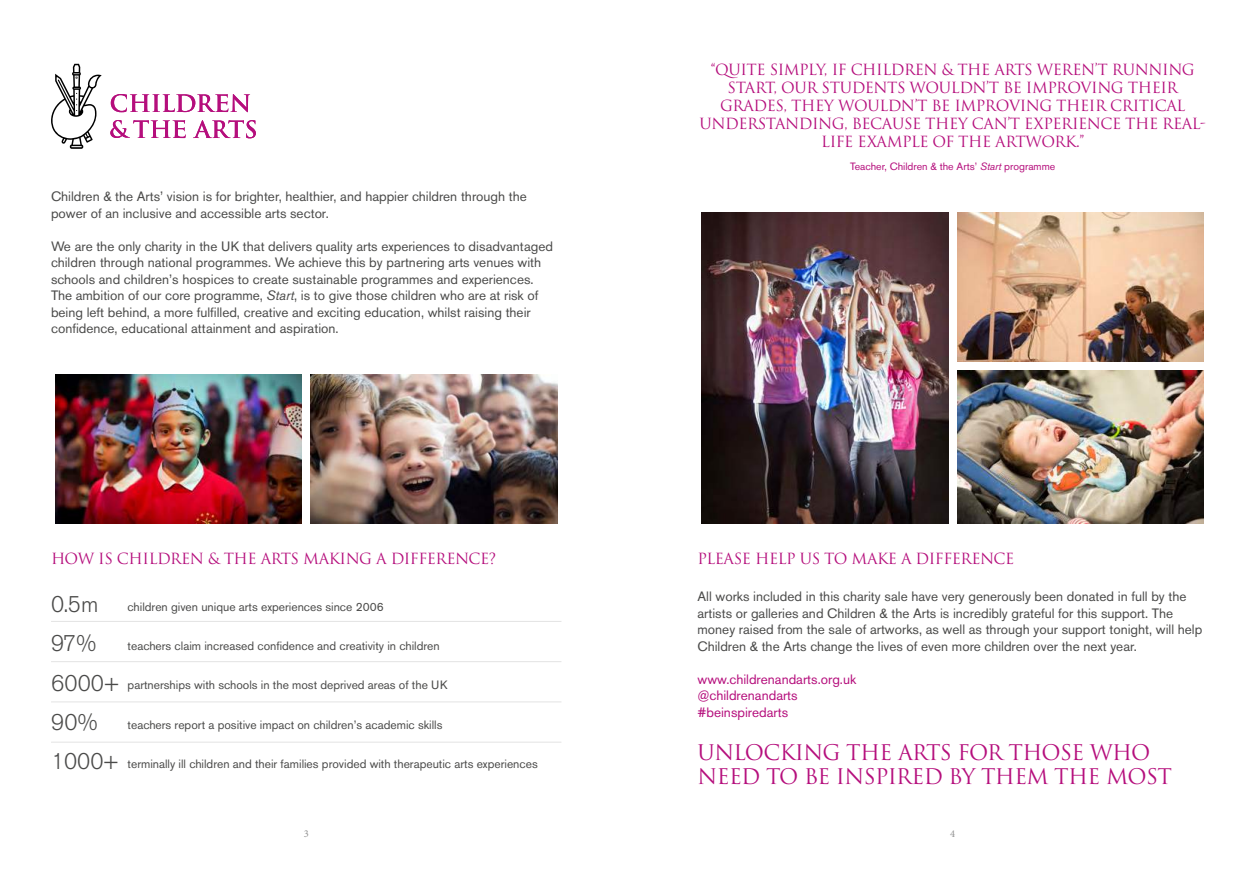
<style>
.page{position:relative;width:1259px;height:893px;background:#fff}
.page>*{position:absolute;margin:0;border:0;box-sizing:border-box;transform-origin:0 0}
.t1{font:300 22.5px/39.3px "Akzidenz Grotesk BE";color:#4a4a49}
.t2{font:21px/24px "Trajan Pro";letter-spacing:-.03em;color:#b50e7c}
.t3{font:15px/18px "Trajan Pro";letter-spacing:-.03em;color:#b50e7c;text-align:center}
.t4{font:13.5px/16.5px "Akzidenz Grotesk BE";color:#4a4a49}
.t5{font:13.5px/16.5px "Akzidenz Grotesk BE";color:#b50e7c}
.t6{font:12px "Akzidenz Grotesk BE";color:#4a4a49}
.t7{font:10.5px "Akzidenz Grotesk BE";color:#b50e7c}
.t8{font:10.5px "Minion Pro";color:#929292}
.s1{font-style:italic}
</style>
<div class="page">
<img style="left:957px;top:213px;width:246px;height:148px">
<img style="left:310px;top:375px;width:247px;height:149px">
<img style="left:55px;top:375px;width:247px;height:149px">
<img style="left:957px;top:371px;width:246px;height:153px">
<img style="left:702px;top:213px;width:246px;height:311px">
<svg style="left:51px;top:64px;width:51px;height:85px"></svg>
<svg style="left:111px;top:94px;width:139px;height:18px"></svg>
<svg style="left:193px;top:120px;width:63px;height:18px"></svg>
<svg style="left:110px;top:120px;width:76px;height:18px"></svg>
<hr style="left:51px;top:621px;width:510px;height:1px;background:#e3e3e3">
<hr style="left:51px;top:661px;width:510px;height:1px;background:#e3e3e3">
<hr style="left:51px;top:701px;width:510px;height:1px;background:#e3e3e3">
<hr style="left:51px;top:742px;width:510px;height:1px;background:#e3e3e3">
<p class="t4" style="left:51px;top:189px;width:477px">Children &amp; the Arts’ vision is for brighter, healthier, and happier children through the power of an inclusive and accessible arts sector.</p>
<p class="t4" style="left:51px;top:238px;width:503px">We are the only charity in the UK that delivers quality arts experiences to disadvantaged children through national programmes. We achieve this by partnering arts venues with schools and children’s hospices to create sustainable programmes and experiences.<br>The ambition of our core programme, <span class="s1">Start</span>, is to give those children who are at risk of being left behind, a more fulfilled, creative and exciting education, whilst raising their confidence, educational attainment and aspiration.</p>
<p class="t3" style="left:51px;top:549px;width:447px">HOW IS CHILDREN &amp; THE ARTS MAKING A DIFFERENCE?</p>
<h1 class="t1" style="left:51px;top:585px;width:69px">0.5m<br>97%<br>6000+<br>90%<br>1000+</h1>
<p class="t6" style="left:128px;top:599px;width:258px">children given unique arts experiences since 2006</p>
<p class="t6" style="left:128px;top:639px;width:314px">teachers claim increased confidence and creativity in children</p>
<p class="t6" style="left:128px;top:678px;width:321px">partnerships with schools in the most deprived areas of the UK</p>
<p class="t6" style="left:128px;top:717px;width:316px">teachers report a positive impact on children’s academic skills</p>
<p class="t6" style="left:128px;top:756px;width:412px">terminally ill children and their families provided with therapeutic arts experiences</p>
<p class="t3" style="left:699px;top:60px;width:508px">“QUITE SIMPLY, IF CHILDREN &amp; THE ARTS WEREN’T RUNNING START, OUR STUDENTS WOULDN’T BE IMPROVING THEIR GRADES, THEY WOULDN’T BE IMPROVING THEIR CRITICAL UNDERSTANDING, BECAUSE THEY CAN’T EXPERIENCE THE REAL-LIFE EXAMPLE OF THE ARTWORK.”</p>
<p class="t7" style="left:850px;top:160px;width:207px">Teacher, Children &amp; the Arts’ <span class="s1">Start</span> programme</p>
<p class="t3" style="left:697px;top:549px;width:318px">PLEASE HELP US TO MAKE A DIFFERENCE</p>
<p class="t4" style="left:697px;top:588px;width:506px">All works included in this charity sale have very generously been donated in full by the artists or galleries and Children &amp; the Arts is incredibly grateful for this support. The money raised from the sale of artworks, as well as through your support tonight, will help Children &amp; the Arts change the lives of even more children over the next year.</p>
<p class="t5" style="left:697px;top:671px;width:160px">www.childrenandarts.org.uk @childrenandarts #beinspiredarts</p>
<h2 class="t2" style="left:697px;top:740px;width:476px">UNLOCKING THE ARTS FOR THOSE WHO<br>NEED TO BE INSPIRED BY THEM THE MOST</h2>
<p class="t8" style="left:304px;top:826px;width:7px">3</p>
<p class="t8" style="left:950px;top:826px;width:7px">4</p>
</div>
